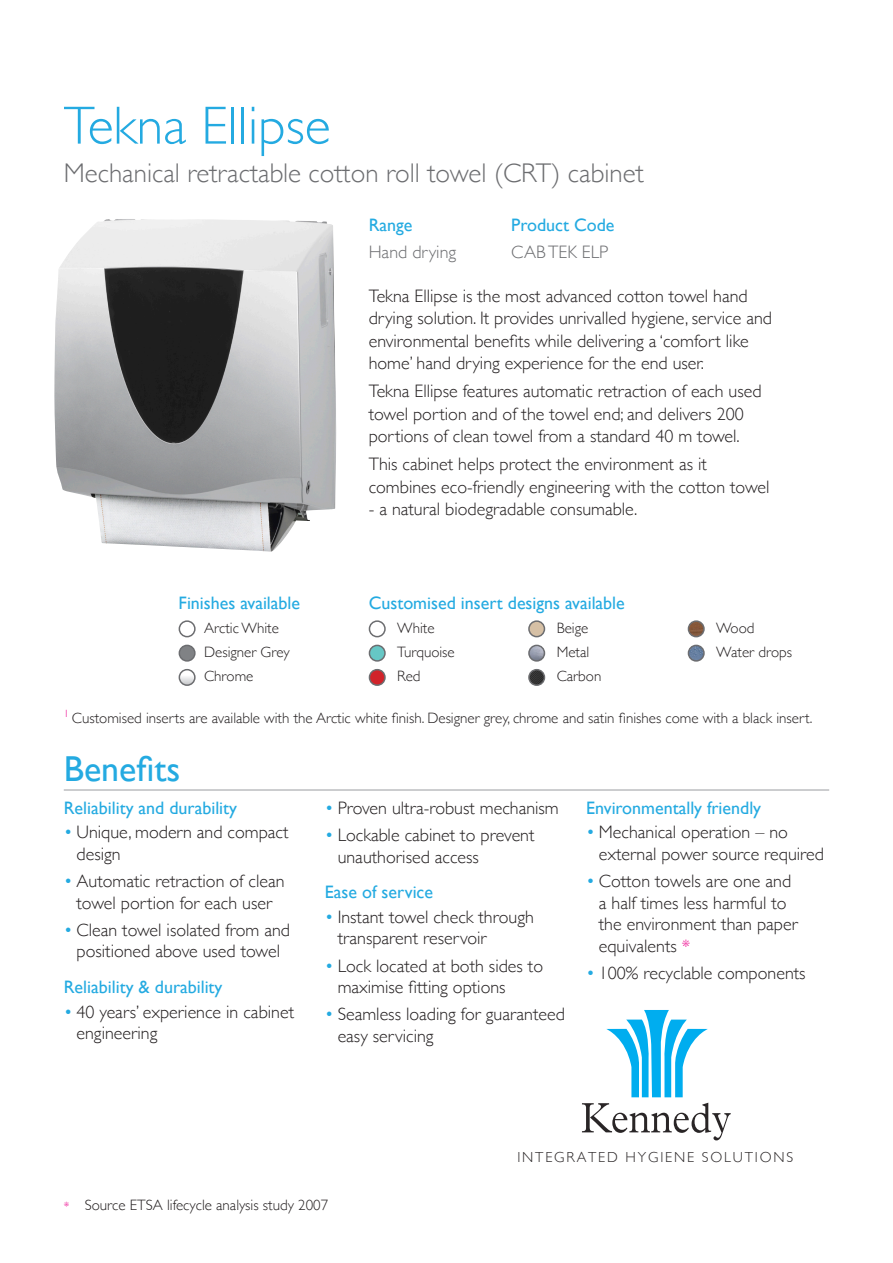
<style>
.page{position:relative;width:893px;height:1263px;background:#fff}
.page>*{position:absolute;margin:0;border:0;box-sizing:border-box;transform-origin:0 0}
.t1{font:300 54px "Gill Sans";color:#24aae1}
._2_Subheads_12pt_CAP{font:36px "Gill Sans";color:#24aae1}
.t2{font:300 27px "Gill Sans";color:#6c6d70}
.t3{font:300 18px/21.6px "Gill Sans";color:#231f20}
._2_Subheads_12pt{font:18px "Gill Sans";color:#24aae1}
.t4{font:300 18px "Gill Sans";color:#6c6d70}
._2_Subheads_12pt_CAP-2{font:300 15px "Gill Sans";color:#231f20}
._5_Footnotes{font:300 15px "Gill Sans";color:#231f20}
.t5{font:300 14.55px "Gill Sans";letter-spacing:.125em;color:#292526}
.s1{color:#24aae1}
.s2{color:#ed028c}
.s3{font-size:12px;color:#ed028c}
</style>
<div class="page">
<svg style="left:606px;top:1010px;width:102px;height:87px"></svg>
<svg style="left:582px;top:1103px;width:149px;height:37px"></svg>
<hr style="left:64px;top:789px;width:765px;height:2px;background:#bcbdc0">
<div style="left:369px;top:620px;width:17px;height:17px;border:2px solid #6c6d70;border-radius:50%"></div>
<div style="left:369px;top:645px;width:16px;height:16px;background:#66c7c5;border-radius:50%"></div>
<div style="left:369px;top:645px;width:17px;height:17px;border:2px solid #6c6d70;border-radius:50%"></div>
<div style="left:369px;top:670px;width:16px;height:15px;background:#d1232a;border-radius:50%"></div>
<div style="left:369px;top:669px;width:17px;height:17px;border:2px solid #6c6d70;border-radius:50%"></div>
<div style="left:529px;top:621px;width:15px;height:16px;background:#d6c0a5;border-radius:50%"></div>
<div style="left:528px;top:620px;width:17px;height:17px;border:2px solid #6c6d70;border-radius:50%"></div>
<img style="left:529px;top:645px;width:15px;height:16px;border-radius:8px">
<div style="left:528px;top:645px;width:17px;height:17px;border:2px solid #6c6d70;border-radius:50%"></div>
<img style="left:529px;top:670px;width:15px;height:15px;border-radius:8px">
<div style="left:528px;top:669px;width:17px;height:17px;border:2px solid #6c6d70;border-radius:50%"></div>
<img style="left:688px;top:621px;width:16px;height:16px;border-radius:8px">
<div style="left:688px;top:620px;width:17px;height:17px;border:2px solid #6c6d70;border-radius:50%"></div>
<img style="left:688px;top:645px;width:16px;height:16px;border-radius:8px">
<div style="left:688px;top:645px;width:17px;height:17px;border:2px solid #6c6d70;border-radius:50%"></div>
<div style="left:179px;top:620px;width:17px;height:17px;border:2px solid #6c6d70;border-radius:50%"></div>
<div style="left:179px;top:645px;width:16px;height:16px;background:#808285;border-radius:50%"></div>
<div style="left:179px;top:645px;width:17px;height:17px;border:2px solid #6c6d70;border-radius:50%"></div>
<svg style="left:179px;top:670px;width:16px;height:15px"></svg>
<div style="left:179px;top:669px;width:17px;height:17px;border:2px solid #6c6d70;border-radius:50%"></div>
<img style="left:54px;top:219px;width:283px;height:333px">
<p class="t1" style="left:64px;top:83px;width:268px">Tekna Ellipse</p>
<p class="t2" style="left:64px;top:151px;width:582px">Mechanical retractable cotton roll towel (CRT) cabinet</p>
<p class="_2_Subheads_12pt" style="left:369px;top:215px;width:45px">Range</p>
<p class="_2_Subheads_12pt" style="left:511px;top:215px;width:105px">Product Code</p>
<p class="t4" style="left:369px;top:238px;width:89px">Hand drying</p>
<p class="t4" style="left:511px;top:238px;width:99px">CAB TEK ELP</p>
<p class="_2_Subheads_12pt" style="left:179px;top:592px;width:123px">Finishes available</p>
<p class="_2_Subheads_12pt_CAP-2" style="left:204px;top:616px;width:76px">Arctic White</p>
<p class="_2_Subheads_12pt_CAP-2" style="left:204px;top:640px;width:87px">Designer Grey</p>
<p class="_2_Subheads_12pt_CAP-2" style="left:204px;top:665px;width:51px">Chrome</p>
<p class="t3" style="left:369px;top:284px;width:405px;line-height:22.5px">Tekna Ellipse is the most advanced cotton towel hand drying solution. It provides unrivalled hygiene, service and environmental benefits while delivering a ‘comfort like home’ hand drying experience for the end user.</p>
<p class="t3" style="left:369px;top:379px;width:394px;line-height:22.5px">Tekna Ellipse features automatic retraction of each used towel portion and of the towel end; and delivers 200 portions of clean towel from a standard 40 m towel.</p>
<p class="t3" style="left:369px;top:452px;width:402px;line-height:22.5px">This cabinet helps protect the environment as it combines eco-friendly engineering with the cotton towel</p>
<p class="t3" style="left:369px;top:498px;width:270px">- a natural biodegradable consumable.</p>
<p class="_2_Subheads_12pt" style="left:369px;top:592px;width:258px">Customised insert designs available</p>
<p class="_2_Subheads_12pt_CAP-2" style="left:397px;top:616px;width:39px">White</p>
<p class="_2_Subheads_12pt_CAP-2" style="left:397px;top:640px;width:59px">Turquoise</p>
<p class="_2_Subheads_12pt_CAP-2" style="left:397px;top:665px;width:25px">Red</p>
<p class="_2_Subheads_12pt_CAP-2" style="left:557px;top:616px;width:33px">Beige</p>
<p class="_2_Subheads_12pt_CAP-2" style="left:557px;top:640px;width:34px">Metal</p>
<p class="_2_Subheads_12pt_CAP-2" style="left:557px;top:665px;width:46px">Carbon</p>
<p class="_2_Subheads_12pt_CAP-2" style="left:716px;top:616px;width:40px">Wood</p>
<p class="_2_Subheads_12pt_CAP-2" style="left:716px;top:640px;width:77px">Water drops</p>
<p class="_2_Subheads_12pt_CAP-2" style="left:64px;top:707px;width:750px"><sup>1</sup> Customised inserts are available with the Arctic white finish. Designer grey, chrome and satin finishes come with a black insert.</p>
<p class="_2_Subheads_12pt_CAP" style="left:64px;top:747px;width:118px">Benefits</p>
<p class="_2_Subheads_12pt" style="left:64px;top:797px;width:175px">Reliability and durability</p>
<p class="t3" style="left:77px;top:821px;width:214px;text-indent:-13px"><span class="s1">•</span> Unique, modern and compact design</p>
<p class="t3" style="left:64px;top:870px;width:222px;text-align:center"><span class="s1">•</span> Automatic retraction of clean towel portion for each user</p>
<p class="t3" style="left:64px;top:918px;width:228px;text-align:center"><span class="s1">•</span> Clean towel isolated from and positioned above used towel</p>
<p class="_2_Subheads_12pt" style="left:64px;top:976px;width:160px">Reliability &amp; durability</p>
<p class="t3" style="left:77px;top:1000px;width:219px;text-indent:-13px"><span class="s1">•</span> 40 years’ experience in cabinet engineering</p>
<p class="t3" style="left:325px;top:796px;width:235px"><span class="s1">•</span> Proven ultra-robust mechanism</p>
<p class="t3" style="left:338px;top:823px;width:198px;text-indent:-13px"><span class="s1">•</span> Lockable cabinet to prevent unauthorised access</p>
<p class="_2_Subheads_12pt" style="left:325px;top:881px;width:110px">Ease of service</p>
<p class="t3" style="left:338px;top:905px;width:198px;text-indent:-13px"><span class="s1">•</span> Instant towel check through transparent reservoir</p>
<p class="t3" style="left:338px;top:954px;width:207px;text-indent:-13px"><span class="s1">•</span> Lock located at both sides to maximise fitting options</p>
<p class="t3" style="left:338px;top:1003px;width:229px;text-indent:-13px"><span class="s1">•</span> Seamless loading for guaranteed easy servicing</p>
<p class="_2_Subheads_12pt" style="left:586px;top:797px;width:176px">Environmentally friendly</p>
<p class="t3" style="left:599px;top:821px;width:227px;text-indent:-13px"><span class="s1">•</span> Mechanical operation – no external power source required</p>
<p class="t3" style="left:599px;top:870px;width:200px;text-indent:-13px"><span class="s1">•</span> Cotton towels are one and a half times less harmful to the environment than paper equivalents <span class="s2">*</span></p>
<p class="t3" style="left:586px;top:961px;width:221px"><span class="s1">•</span> 100% recyclable components</p>
<p class="t5" style="left:517px;top:1148px;width:277px">INTEGRATED HYGIENE SOLUTIONS</p>
<p class="_5_Footnotes" style="left:64px;top:1193px;width:266px"><span class="s3">*</span> Source ETSA lifecycle analysis study 2007</p>
</div>
